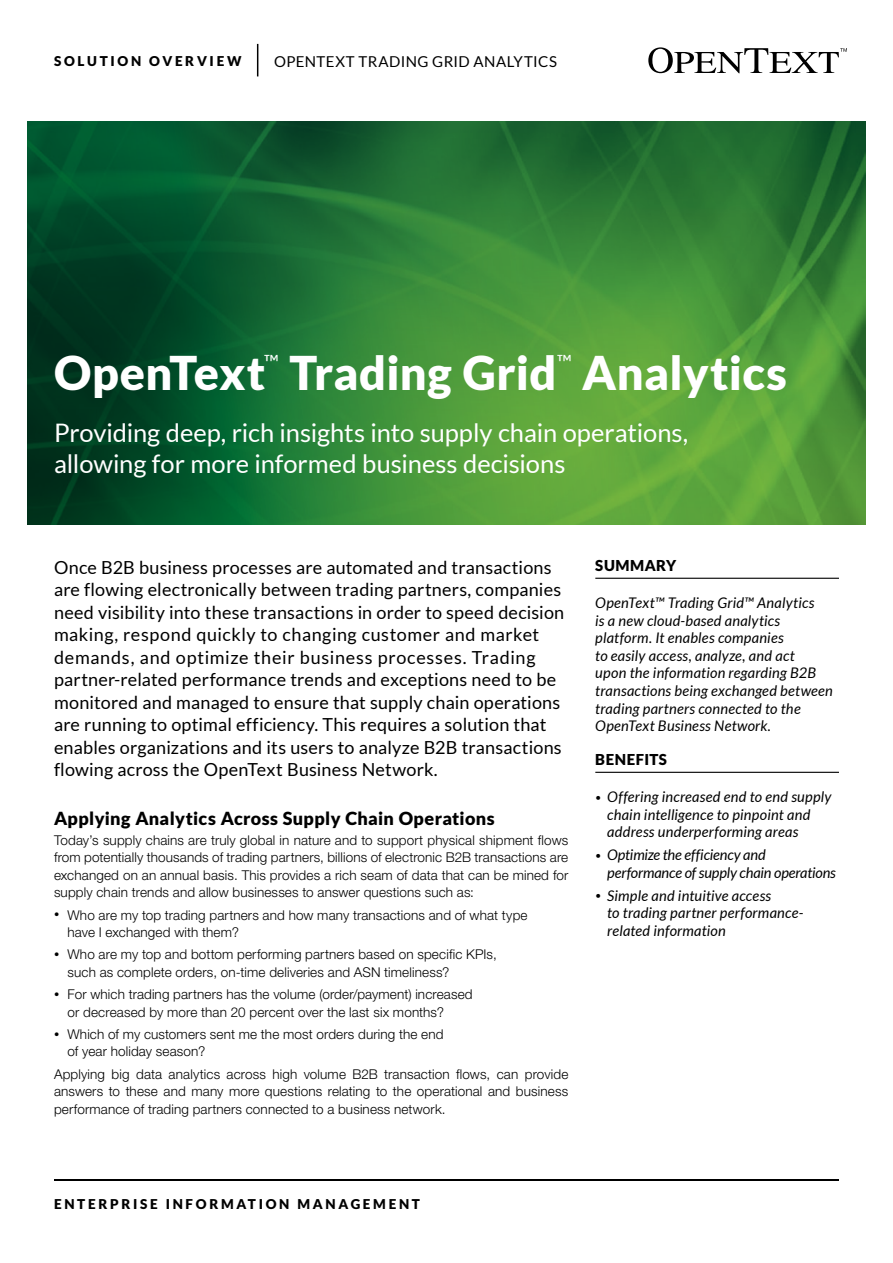
<style>
.page{position:relative;width:893px;height:1263px;background:#fff}
.page>*{position:absolute;margin:0;border:0;box-sizing:border-box;transform-origin:0 0}
.t1{font:900 46.5px "Lato";letter-spacing:.01em;color:#fff}
.t2{font:25.5px/30.6px "Lato";letter-spacing:-.005em;color:#fff}
.t3{font:18px/22.5px "Lato";letter-spacing:.01em;color:#000}
.t4{font:900 18px "Lato";letter-spacing:.02em;color:#000}
.t5{font:15px "Lato";letter-spacing:.03em;color:#000}
.t6{font:900 15px "Lato";letter-spacing:.035em;color:#000}
.t7{font:italic 14.7px/17.5px "Lato";letter-spacing:.015em;color:#000}
.t8{font:italic 14.7px/17.5px "Lato";letter-spacing:-.01em;color:#000}
.t9{font:300 13.5px/17.2px "Helvetica Neue LT Std";letter-spacing:.01em;color:#000}
.t10{font:900 13.5px "Lato";letter-spacing:.2em;color:#000}
.s1{font-size:10.5px}
</style>
<div class="page">
<hr style="left:54px;top:1180px;width:785px;height:1px;background:#000">
<hr style="left:257px;top:44px;width:1px;height:32px;background:#000">
<svg style="left:648px;top:47px;width:199px;height:26px"></svg>
<img style="left:27px;top:122px;width:839px;height:403px">
<hr style="left:595px;top:578px;width:244px;height:1px;background:#000">
<hr style="left:595px;top:772px;width:244px;height:1px;background:#000">
<p class="t10" style="left:54px;top:53px;width:189px">SOLUTION OVERVIEW</p>
<p class="t5" style="left:274px;top:53px;width:284px">OPENTEXT TRADING GRID ANALYTICS</p>
<h1 class="t1" style="left:54px;top:345px;width:734px">OpenText<sup>™</sup> Trading Grid<sup>™</sup> Analytics</h1>
<h2 class="t2" style="left:54px;top:417px;width:636px">Providing deep, rich insights into supply chain operations, allowing for more informed business decisions</h2>
<p class="t3" style="left:54px;top:556px;width:512px">Once B2B business processes are automated and transactions are flowing electronically between trading partners, companies need visibility into these transactions in order to speed decision making, respond quickly to changing customer and market demands, and optimize their business processes. Trading partner-related performance trends and exceptions need to be monitored and managed to ensure that supply chain operations are running to optimal efficiency. This requires a solution that enables organizations and its users to analyze B2B transactions flowing across the OpenText Business Network.</p>
<h3 class="t4" style="left:54px;top:807px;width:442px">Applying Analytics Across Supply Chain Operations</h3>
<p class="t9" style="left:54px;top:831px;width:516px;text-align:justify">Today’s supply chains are truly global in nature and to support physical shipment flows from potentially thousands of trading partners, billions of electronic B2B transactions are exchanged on an annual basis. This provides a rich seam of data that can be mined for supply chain trends and allow businesses to answer questions such as:</p>
<p class="t9" style="left:68px;top:906px;width:462px;text-indent:-14px"><span class="s1">•</span> Who are my top trading partners and how many transactions and of what type have I exchanged with them?</p>
<p class="t9" style="left:68px;top:946px;width:431px;text-indent:-14px"><span class="s1">•</span> Who are my top and bottom performing partners based on specific KPIs, such as complete orders, on-time deliveries and ASN timeliness?</p>
<p class="t9" style="left:68px;top:985px;width:407px;text-indent:-14px"><span class="s1">•</span> For which trading partners has the volume (order/payment) increased or decreased by more than 20 percent over the last six months?</p>
<p class="t9" style="left:68px;top:1025px;width:378px;text-indent:-14px"><span class="s1">•</span> Which of my customers sent me the most orders during the end of year holiday season?</p>
<p class="t9" style="left:54px;top:1065px;width:516px;text-align:justify">Applying big data analytics across high volume B2B transaction flows, can provide answers to these and many more questions relating to the operational and business performance of trading partners connected to a business network.</p>
<p class="t6" style="left:595px;top:557px;width:82px">SUMMARY</p>
<p class="t7" style="left:595px;top:594px;width:239px">OpenText™ Trading Grid™ Analytics<br>is a new cloud-based analytics platform. It enables companies<br>to easily access, analyze, and act<br>upon the information regarding B2B transactions being exchanged between trading partners connected to the OpenText Business Network.</p>
<p class="t6" style="left:595px;top:751px;width:73px">BENEFITS</p>
<p class="t7" style="left:607px;top:788px;width:226px;text-indent:-12px"><span class="s1">•</span> Offering increased end to end supply chain intelligence to pinpoint and address underperforming areas</p>
<p class="t8" style="left:607px;top:847px;width:230px;text-indent:-12px"><span class="s1">•</span> Optimize the efficiency and performance of supply chain operations</p>
<p class="t7" style="left:607px;top:887px;width:198px;text-indent:-12px"><span class="s1">•</span> Simple and intuitive access<br>to trading partner performance&shy;related information</p>
<p class="t10" style="left:54px;top:1196px;width:367px">ENTERPRISE INFORMATION MANAGEMENT</p>
</div>
